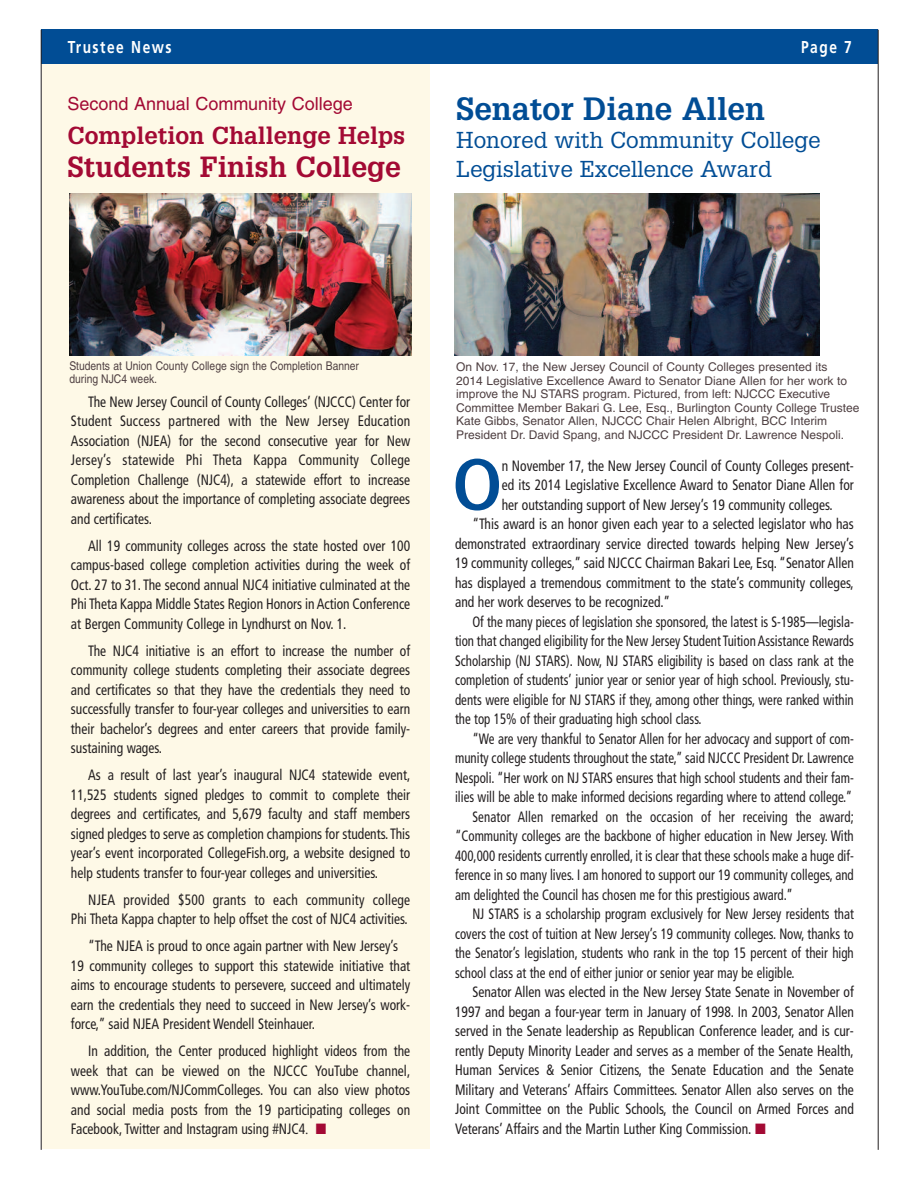
<style>
.page{position:relative;width:918px;height:1188px;background:#fff}
.page>*{position:absolute;margin:0;border:0;box-sizing:border-box;transform-origin:0 0}
.t1{font:700 70.2px "Glypha";color:#014d95;scale:.9 1}
.t2{font:700 31.5px "Glypha";color:#014d95}
.t3{font:700 28.5px "Glypha";color:#a30a34}
.t4{font:700 24px "Glypha";color:#a30a34}
.t5{font:22.5px/28.5px "Glypha";color:#014d95}
.t6{font:18px "Helvetica";color:#a30a34}
.t7{font:700 17.25px "Frutiger";letter-spacing:.11em;color:#fff;scale:.8 1}
.t8{font:condensed 15px/19.5px "Frutiger";color:#231f20;text-align:justify;scale:.9 1}
.t9{font:condensed 15px "Frutiger";color:#231f20;scale:.86 1}
.t10{font:12px/13.5px "Helvetica";color:#4f4042}
.t11{font:12px/13.5px "Helvetica";color:#4f4042;scale:.86 1}
.s1{font-family:"Times New Roman";font-stretch:normal}
.s2{color:#a30a34}
</style>
<div class="page">
<div style="left:42px;top:61px;width:388px;height:1088px;background:#fef9e7"></div>
<div style="left:42px;top:30px;width:836px;height:34px;background:#014d95"></div>
<hr style="left:41px;top:30px;width:1px;height:1120px;background:#231f20">
<hr style="left:878px;top:30px;width:1px;height:1120px;background:#231f20">
<img style="left:70px;top:194px;width:342px;height:162px">
<img style="left:455px;top:193px;width:365px;height:162px">
<p class="t7" style="left:68px;top:40px;width:131px">Trustee News</p>
<p class="t7" style="left:801px;top:40px;width:65px">Page 7</p>
<p class="t6" style="left:68px;top:97px;width:287px">Second Annual Community College</p>
<h3 class="t4" style="left:68px;top:122px;width:339px">Completion Challenge Helps</h3>
<h3 class="t3" style="left:68px;top:151px;width:335px">Students Finish College</h3>
<h2 class="t2" style="left:456px;top:91px;width:310px">Senator Diane Allen</h2>
<h3 class="t5" style="left:456px;top:126px;width:366px">Honored with Community College<br>Legislative Excellence Award</h3>
<p class="t11" style="left:69px;top:360px;width:338px">Students at Union County College sign the Completion Banner during NJC4 week.</p>
<p class="t8" style="left:71px;top:393px;width:379px;text-indent:17px">The New Jersey Council of County Colleges’ (NJCCC) Center for Student Success partnered with the New Jersey Education Association (NJEA) for the second consecutive year for New Jersey’s statewide Phi Theta Kappa Community College Completion Challenge (NJC4), a statewide effort to increase awareness about the importance of completing associate degrees and certificates.</p>
<p class="t8" style="left:71px;top:537px;width:379px;text-indent:17px">All 19 community colleges across the state hosted over 100 campus-based college completion activities during the week of Oct. 27 to 31. The second annual NJC4 initiative culminated at the Phi Theta Kappa Middle States Region Honors in Action Conference at Bergen Community College in Lyndhurst on Nov. 1.</p>
<p class="t8" style="left:71px;top:642px;width:379px;text-indent:17px">The NJC4 initiative is an effort to increase the number of community college students completing their associate degrees and certificates so that they have the credentials they need to successfully transfer to four-year colleges and universities to earn their bachelor’s degrees and enter careers that provide family&shy;sustaining wages.</p>
<p class="t8" style="left:71px;top:767px;width:379px;text-indent:17px">As a result of last year’s inaugural NJC4 statewide event, 11,525 students signed pledges to commit to complete their degrees and certificates, and 5,679 faculty and staff members signed pledges to serve as completion champions for students. This year’s event incorporated CollegeFish.org, a website designed to help students transfer to four-year colleges and universities.</p>
<p class="t8" style="left:71px;top:891px;width:379px;text-align:right">NJEA provided $500 grants to each community college<br>Phi Theta Kappa chapter to help offset the cost of NJC4 activities.</p>
<p class="t8" style="left:71px;top:938px;width:379px;text-align:left;text-indent:17px">“The NJEA is proud to once again partner with New Jersey’s 19 community colleges to support this statewide initiative that aims to encourage students to persevere, succeed and ultimately earn the credentials they need to succeed in New Jersey’s work&shy;force,” said NJEA President Wendell Steinhauer.</p>
<p class="t8" style="left:71px;top:1043px;width:379px;text-indent:17px">In addition, the Center produced highlight videos from the week that can be viewed on the NJCCC YouTube channel, www.YouTube.com/NJCommColleges. You can also view photos and social media posts from the 19 participating colleges on Facebook, Twitter and Instagram using #NJC4<span class="s1">.</span> <span class="s2">■</span></p>
<p class="t10" style="left:456px;top:361px;width:405px">On Nov. 17, the New Jersey Council of County Colleges presented its<br>2014 Legislative Excellence Award to Senator Diane Allen for her work to improve the NJ STARS program. Pictured, from left: NJCCC Executive Committee Member Bakari G. Lee, Esq., Burlington County College Trustee Kate Gibbs, Senator Allen, NJCCC Chair Helen Albright, BCC Interim President Dr. David Spang, and NJCCC President Dr. Lawrence Nespoli.</p>
<h1 class="t1" style="left:453px;top:444px;width:56px">O</h1>
<p class="t8" style="left:502px;top:457px;width:393px">n November 17, the New Jersey Council of County Colleges present-</p>
<p class="t8" style="left:502px;top:476px;width:393px">ed its 2014 Legislative Excellence Award to Senator Diane Allen for</p>
<p class="t8" style="left:502px;top:496px;width:369px">her outstanding support of New Jersey’s 19 community colleges.</p>
<p class="t8" style="left:472px;top:515px;width:425px">“This award is an honor given each year to a selected legislator who has</p>
<p class="t8" style="left:455px;top:535px;width:445px">demonstrated extraordinary service directed towards helping New Jersey’s</p>
<p class="t8" style="left:455px;top:554px;width:445px">19 community colleges,” said NJCCC Chairman Bakari Lee, Esq. “Senator Allen</p>
<p class="t8" style="left:455px;top:574px;width:445px">has displayed a tremendous commitment to the state’s community colleges,</p>
<p class="t8" style="left:455px;top:593px;width:240px">and her work deserves to be recognized.”</p>
<p class="t9" style="left:472px;top:615px;width:445px">Of the many pieces of legislation she sponsored, the latest is S-1985—legisla-</p>
<p class="t9" style="left:455px;top:635px;width:465px">tion that changed eligibility for the New Jersey Student Tuition Assistance Rewards</p>
<p class="t9" style="left:455px;top:654px;width:465px">Scholarship (NJ STARS). Now, NJ STARS eligibility is based on class rank at the</p>
<p class="t9" style="left:455px;top:674px;width:465px">completion of students’ junior year or senior year of high school. Previously, stu-</p>
<p class="t9" style="left:455px;top:693px;width:465px">dents were eligible for NJ STARS if they, among other things, were ranked within</p>
<p class="t9" style="left:455px;top:713px;width:288px">the top 15% of their graduating high school class.</p>
<p class="t9" style="left:472px;top:732px;width:445px">“We are very thankful to Senator Allen for her advocacy and support of com-</p>
<p class="t9" style="left:455px;top:752px;width:465px">munity college students throughout the state,” said NJCCC President Dr. Lawrence</p>
<p class="t9" style="left:455px;top:771px;width:465px">Nespoli. “Her work on NJ STARS ensures that high school students and their fam-</p>
<p class="t9" style="left:455px;top:791px;width:463px">ilies will be able to make informed decisions regarding where to attend college.”</p>
<p class="t9" style="left:472px;top:810px;width:445px">Senator Allen remarked on the occasion of her receiving the award;</p>
<p class="t9" style="left:455px;top:830px;width:465px">“Community colleges are the backbone of higher education in New Jersey. With</p>
<p class="t9" style="left:455px;top:849px;width:465px">400,000 residents currently enrolled, it is clear that these schools make a huge dif-</p>
<p class="t9" style="left:455px;top:869px;width:465px">ference in so many lives. I am honored to support our 19 community colleges, and</p>
<p class="t9" style="left:455px;top:888px;width:394px">am delighted the Council has chosen me for this prestigious award.”</p>
<p class="t9" style="left:472px;top:908px;width:445px">NJ STARS is a scholarship program exclusively for New Jersey residents that</p>
<p class="t9" style="left:455px;top:927px;width:465px">covers the cost of tuition at New Jersey’s 19 community colleges. Now, thanks to</p>
<p class="t9" style="left:455px;top:947px;width:465px">the Senator’s legislation, students who rank in the top 15 percent of their high</p>
<p class="t9" style="left:455px;top:966px;width:396px">school class at the end of either junior or senior year may be eligible.</p>
<p class="t8" style="left:472px;top:983px;width:425px">Senator Allen was elected in the New Jersey State Senate in November of</p>
<p class="t8" style="left:455px;top:1003px;width:445px">1997 and began a four-year term in January of 1998. In 2003, Senator Allen</p>
<p class="t8" style="left:455px;top:1022px;width:445px">served in the Senate leadership as Republican Conference leader, and is cur-</p>
<p class="t8" style="left:455px;top:1042px;width:445px">rently Deputy Minority Leader and serves as a member of the Senate Health,</p>
<p class="t8" style="left:455px;top:1061px;width:445px">Human Services &amp; Senior Citizens, the Senate Education and the Senate</p>
<p class="t8" style="left:455px;top:1081px;width:445px">Military and Veterans’ Affairs Committees. Senator Allen also serves on the</p>
<p class="t8" style="left:455px;top:1100px;width:445px">Joint Committee on the Public Schools, the Council on Armed Forces and</p>
<p class="t8" style="left:455px;top:1120px;width:347px">Veterans’ Affairs and the Martin Luther King Commission. <span class="s2">■</span></p>
</div>
